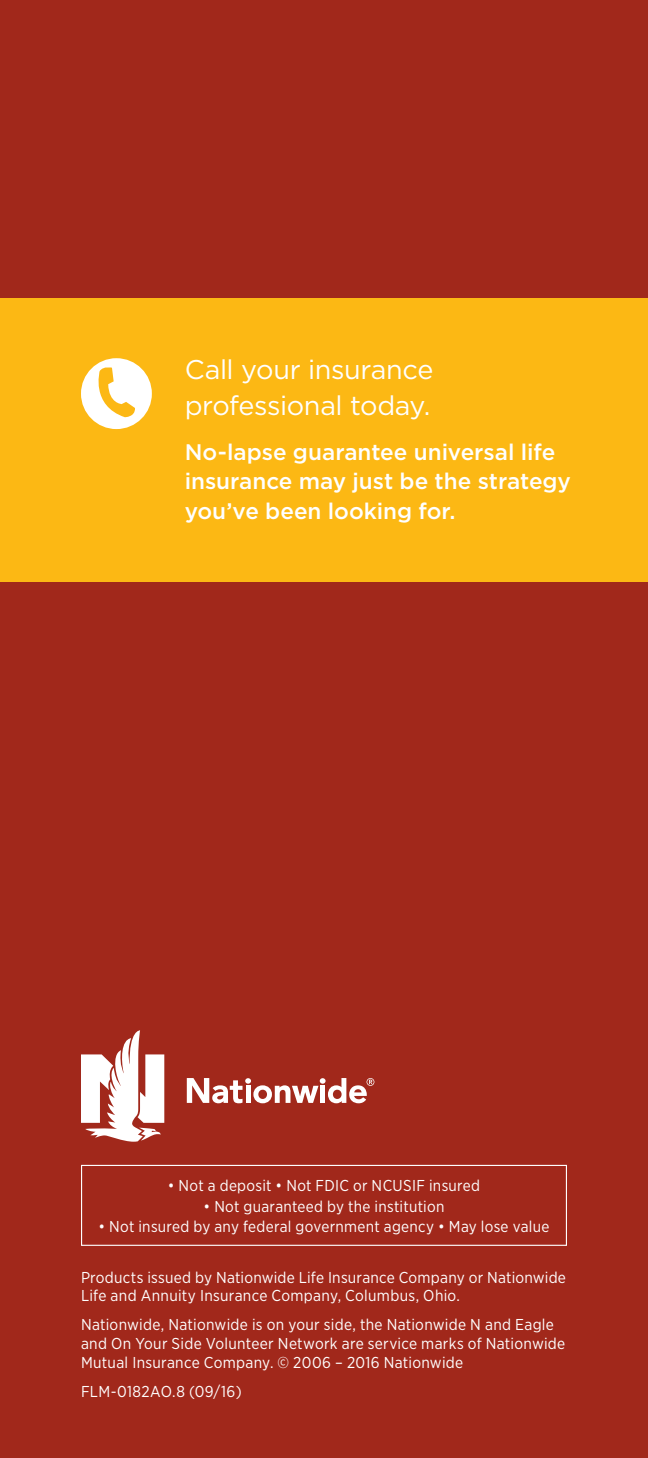
<style>
.page{position:relative;width:648px;height:1458px;background:#a1281b}
.page>*{position:absolute;margin:0;border:0;box-sizing:border-box;transform-origin:0 0}
.t1{font:27px/36px "Gotham";letter-spacing:-.015em;color:#fff}
.subhead{font:500 22.5px/29.2px "Gotham";color:#fff}
.footnote{font:15.75px/18.9px "Gotham Narrow";letter-spacing:.02em;color:#fff}
</style>
<div class="page">
<div style="left:0;top:298px;width:648px;height:284px;background:#fcb814"></div>
<svg style="left:187px;top:1078px;width:187px;height:25px"></svg>
<svg style="left:81px;top:1030px;width:83px;height:112px"></svg>
<div style="left:81px;top:1165px;width:486px;height:81px;border:1px solid #fff"></div>
<div style="left:81px;top:358px;width:71px;height:71px;background:#fff;border-radius:50%"></div>
<svg style="left:90px;top:366px;width:45px;height:51px"></svg>
<p class="t1" style="left:185px;top:351px;width:250px">Call your insurance professional today.</p>
<p class="subhead" style="left:185px;top:437px;width:388px">No-lapse guarantee universal life insurance may just be the strategy you’ve been looking for.</p>
<p class="footnote" style="left:168px;top:1176px;width:314px">• Not a deposit • Not FDIC or NCUSIF insured</p>
<p class="footnote" style="left:204px;top:1196px;width:242px">• Not guaranteed by the institution</p>
<p class="footnote" style="left:98px;top:1217px;width:453px">• Not insured by any federal government agency • May lose value</p>
<p class="footnote" style="left:81px;top:1267px;width:487px">Products issued by Nationwide Life Insurance Company or Nationwide<br>Life and Annuity Insurance Company, Columbus, Ohio.</p>
<p class="footnote" style="left:81px;top:1315px;width:486px">Nationwide, Nationwide is on your side, the Nationwide N and Eagle and On Your Side Volunteer Network are service marks of Nationwide<br>Mutual Insurance Company. © 2006 – 2016 Nationwide</p>
<p class="footnote" style="left:81px;top:1382px;width:162px">FLM-0182AO.8 (09/16)</p>
</div>
